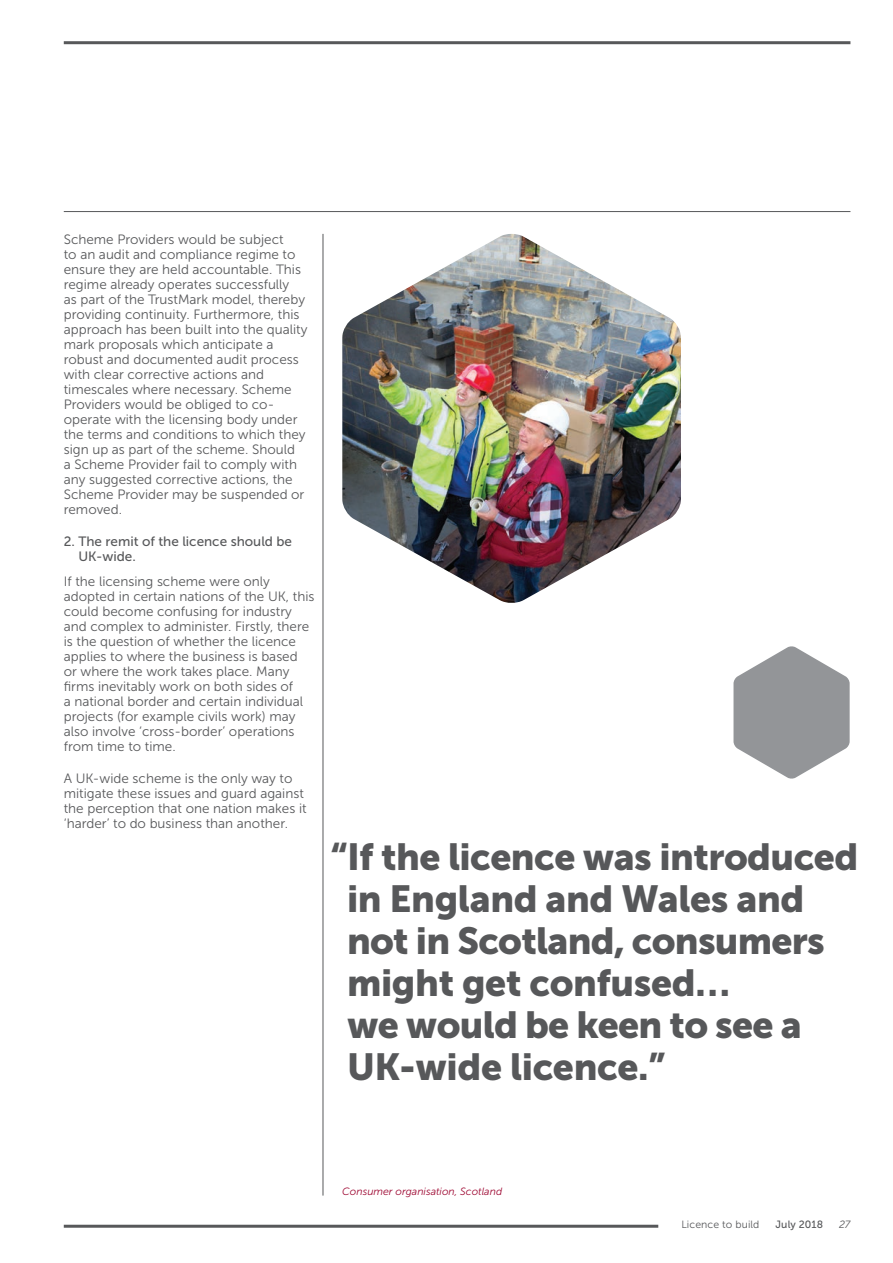
<style>
.page{position:relative;width:893px;height:1263px;background:#fff}
.page>*{position:absolute;margin:0;border:0;box-sizing:border-box;transform-origin:0 0}
.t1{font:37.5px/42px "Museo Sans 900";letter-spacing:-.015em;color:#57585a}
.t2{font:13.5px/15px "Museo Sans 300";color:#57585a}
.t3{font:13.5px/15px "Museo Sans 500";color:#57585a}
.t4{font:italic 10.5px "Museo Sans 300";color:#9e0832}
.t5{font:10.5px "Museo Sans 300";letter-spacing:.01em;color:#57585a}
.t6{font:10.5px "Museo Sans 500";letter-spacing:.01em;color:#57585a}
.t7{font:italic 10.5px "Museo Sans 300";color:#57585a}
</style>
<div class="page">
<hr style="left:64px;top:41px;width:786px;height:3px;background:#57585a">
<hr style="left:64px;top:1225px;width:594px;height:3px;background:#57585a">
<hr style="left:64px;top:211px;width:786px;height:1px;background:#57585a">
<hr style="left:323px;top:234px;width:1px;height:961px;background:#57585a">
<svg style="left:733px;top:646px;width:117px;height:133px"></svg>
<img style="left:342px;top:234px;width:339px;height:369px">
<p class="t2" style="left:64px;top:232px;width:245px">Scheme Providers would be subject<br>to an audit and compliance regime to ensure they are held accountable. This regime already operates successfully<br>as part of the TrustMark model, thereby providing continuity. Furthermore, this approach has been built into the quality mark proposals which anticipate a robust and documented audit process with clear corrective actions and timescales where necessary. Scheme Providers would be obliged to co&shy;operate with the licensing body under the terms and conditions to which they sign up as part of the scheme. Should<br>a Scheme Provider fail to comply with any suggested corrective actions, the Scheme Provider may be suspended or removed.</p>
<p class="t3" style="left:78px;top:534px;width:215px;text-indent:-15px">2. The remit of the licence should be<br>UK-wide.</p>
<p class="t2" style="left:64px;top:573px;width:252px">If the licensing scheme were only adopted in certain nations of the UK, this could become confusing for industry and complex to administer. Firstly, there is the question of whether the licence applies to where the business is based<br>or where the work takes place. Many firms inevitably work on both sides of<br>a national border and certain individual projects (for example civils work) may also involve ‘cross-border’ operations from time to time.</p>
<p class="t2" style="left:64px;top:770px;width:244px">A UK-wide scheme is the only way to mitigate these issues and guard against the perception that one nation makes it ‘harder’ to do business than another.</p>
<p class="t1" style="left:347px;top:836px;width:513px;text-indent:-16px">“If the licence was introduced in England and Wales and not in Scotland, consumers might get confused…<br>we would be keen to see a<br>UK-wide licence.”</p>
<p class="t4" style="left:342px;top:1186px;width:161px">Consumer organisation, Scotland</p>
<p class="t5" style="left:681px;top:1219px;width:80px">Licence to build</p>
<p class="t6" style="left:776px;top:1219px;width:49px">July 2018</p>
<p class="t7" style="left:839px;top:1219px;width:13px">27</p>
</div>
